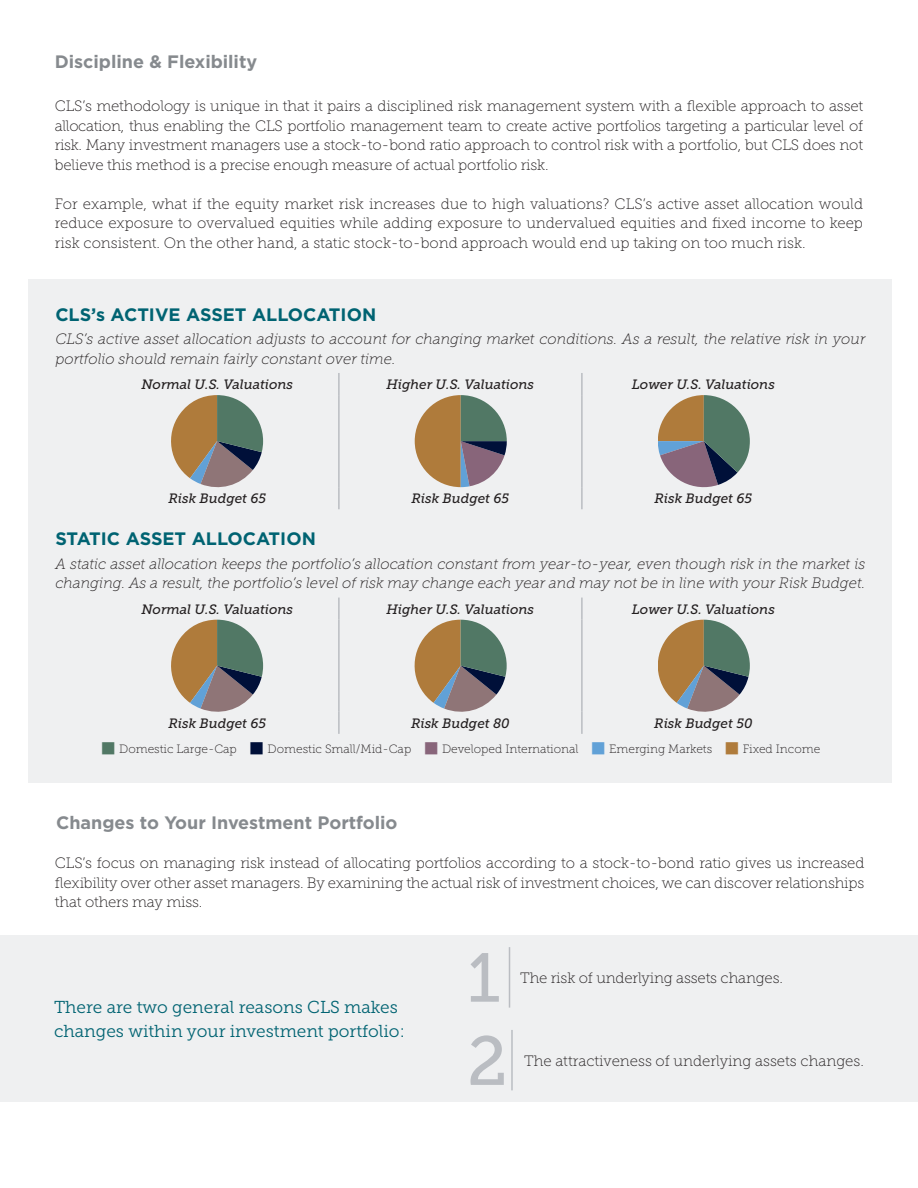
<style>
.page{position:relative;width:918px;height:1188px;background:#fff}
.page>*{position:absolute;margin:0;border:0;box-sizing:border-box;transform-origin:0 0}
.t1{font:700 18px "Gotham";color:#868a8e}
.t2{font:700 18px "Gotham";color:#006372}
.t3{font:17.25px/24px "Museo Slab 300";color:#006372}
.t4{font:15px/19.5px "Museo Slab 100";letter-spacing:-.01em;color:#231f20;text-align:justify}
.t5{font:italic 15px/19.5px "Museo Slab 100";color:#231f20}
.t6{font:italic 13.5px "Museo Slab 500";color:#231f20}
.t7{font:12px "Museo Slab 100";color:#231f20}
.s1{color:#517865}
.s2{color:#001039}
.s3{color:#88657a}
.s4{color:#61a1d7}
.s5{color:#af7b3b}
</style>
<div class="page">
<div style="left:28px;top:279px;width:864px;height:504px;background:#eff0f1"></div>
<hr style="left:338px;top:373px;width:2px;height:22px;background:#babdc2">
<hr style="left:581px;top:373px;width:2px;height:22px;background:#babdc2">
<hr style="left:338px;top:395px;width:2px;height:92px;background:#babdc2">
<hr style="left:581px;top:395px;width:2px;height:92px;background:#babdc2">
<hr style="left:338px;top:487px;width:2px;height:22px;background:#babdc2">
<hr style="left:581px;top:487px;width:2px;height:22px;background:#babdc2">
<svg style="left:171px;top:395px;width:92px;height:92px"></svg>
<svg style="left:415px;top:395px;width:92px;height:92px"></svg>
<svg style="left:658px;top:395px;width:92px;height:92px"></svg>
<hr style="left:338px;top:598px;width:2px;height:22px;background:#babdc2">
<hr style="left:581px;top:598px;width:2px;height:22px;background:#babdc2">
<hr style="left:338px;top:620px;width:2px;height:92px;background:#babdc2">
<hr style="left:581px;top:620px;width:2px;height:92px;background:#babdc2">
<hr style="left:338px;top:712px;width:2px;height:22px;background:#babdc2">
<hr style="left:581px;top:712px;width:2px;height:22px;background:#babdc2">
<svg style="left:171px;top:620px;width:92px;height:92px"></svg>
<svg style="left:415px;top:620px;width:92px;height:92px"></svg>
<svg style="left:658px;top:620px;width:92px;height:92px"></svg>
<div style="left:0;top:936px;width:918px;height:166px;background:#eff0f1"></div>
<svg style="left:471px;top:953px;width:28px;height:49px"></svg>
<hr style="left:509px;top:947px;width:1px;height:61px;background:#babdc2">
<svg style="left:471px;top:1035px;width:33px;height:50px"></svg>
<hr style="left:511px;top:1030px;width:2px;height:60px;background:#babdc2">
<p class="t1" style="left:55px;top:50px;width:204px">Discipline &amp; Flexibility</p>
<p class="t4" style="left:55px;top:96px;width:810px">CLS’s methodology is unique in that it pairs a disciplined risk management system with a flexible approach to asset allocation, thus enabling the CLS portfolio management team to create active portfolios targeting a particular level of risk. Many investment managers use a stock-to-bond ratio approach to control risk with a portfolio, but CLS does not believe this method is a precise enough measure of actual portfolio risk.</p>
<p class="t4" style="left:55px;top:194px;width:810px">For example, what if the equity market risk increases due to high valuations? CLS’s active asset allocation would reduce exposure to overvalued equities while adding exposure to undervalued equities and fixed income to keep risk consistent. On the other hand, a static stock-to-bond approach would end up taking on too much risk.</p>
<p class="t2" style="left:55px;top:302px;width:322px">CLS’s ACTIVE ASSET ALLOCATION</p>
<p class="t5" style="left:55px;top:329px;width:812px">CLS’s active asset allocation adjusts to account for changing market conditions. As a result, the relative risk in your portfolio should remain fairly constant over time.</p>
<p class="t6" style="left:142px;top:377px;width:153px">Normal U.S. Valuations</p>
<p class="t6" style="left:387px;top:377px;width:149px">Higher U.S. Valuations</p>
<p class="t6" style="left:632px;top:377px;width:145px">Lower U.S. Valuations</p>
<p class="t6" style="left:168px;top:491px;width:99px">Risk Budget 65</p>
<p class="t6" style="left:411px;top:491px;width:99px">Risk Budget 65</p>
<p class="t6" style="left:654px;top:491px;width:99px">Risk Budget 65</p>
<p class="t2" style="left:55px;top:527px;width:262px">STATIC ASSET ALLOCATION</p>
<p class="t5" style="left:55px;top:554px;width:812px">A static asset allocation keeps the portfolio’s allocation constant from year-to-year, even though risk in the market is changing. As a result, the portfolio’s level of risk may change each year and may not be in line with your Risk Budget.</p>
<p class="t6" style="left:142px;top:602px;width:153px">Normal U.S. Valuations</p>
<p class="t6" style="left:387px;top:602px;width:149px">Higher U.S. Valuations</p>
<p class="t6" style="left:632px;top:602px;width:145px">Lower U.S. Valuations</p>
<p class="t6" style="left:168px;top:716px;width:99px">Risk Budget 65</p>
<p class="t6" style="left:411px;top:716px;width:100px">Risk Budget 80</p>
<p class="t6" style="left:654px;top:716px;width:100px">Risk Budget 50</p>
<p class="t7" style="left:100px;top:742px;width:721px"><span class="s1">■</span> Domestic Large-Cap <span class="s2">■</span> Domestic Small/Mid-Cap <span class="s3">■</span> Developed International <span class="s4">■</span> Emerging Markets <span class="s5">■</span> Fixed Income</p>
<p class="t1" style="left:56px;top:811px;width:343px">Changes to Your Investment Portfolio</p>
<p class="t4" style="left:55px;top:854px;width:811px">CLS’s focus on managing risk instead of allocating portfolios according to a stock-to-bond ratio gives us increased flexibility over other asset managers. By examining the actual risk of investment choices, we can discover relationships that others may miss.</p>
<p class="t3" style="left:54px;top:995px;width:352px">There are two general reasons CLS makes changes within your investment portfolio:</p>
<p class="t4" style="left:520px;top:968px;width:264px">The risk of underlying assets changes.</p>
<p class="t4" style="left:524px;top:1051px;width:341px">The attractiveness of underlying assets changes.</p>
</div>
